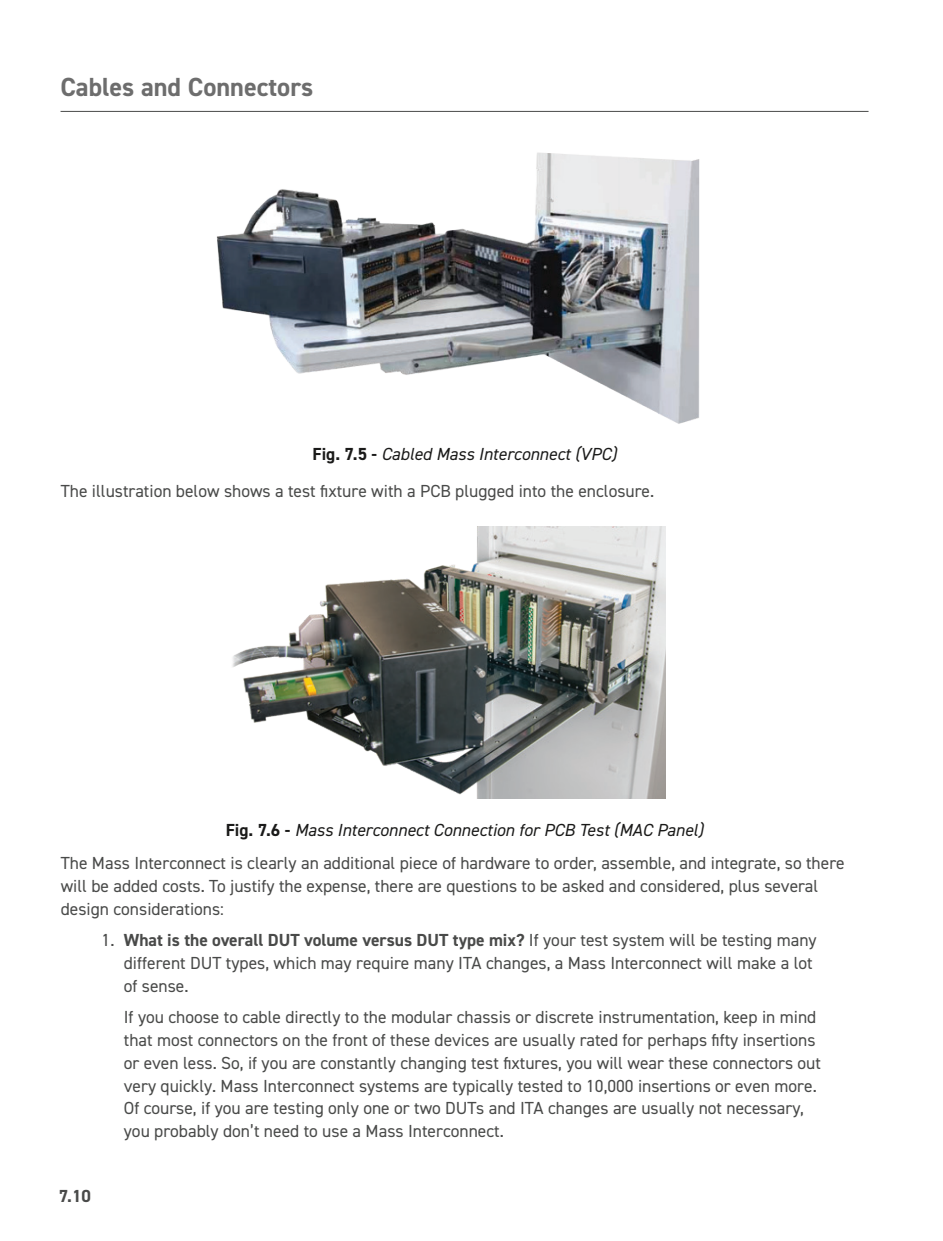
<style>
.page{position:relative;width:943px;height:1241px;background:#fff}
.page>*{position:absolute;margin:0;border:0;box-sizing:border-box;transform-origin:0 0}
.t1{font:700 26.25px "DIN2014";color:#6d6d6d}
.Body_Bullet{font:17.5px/22.8px "DIN2014";color:#494a49}
.Body_Para{font:17.5px/22.8px "DIN2014";color:#494a49}
.t2{font:italic 17.5px "DIN2014";color:#1a1a19}
.t3{font:700 17.5px "DIN2014";color:#494a49}
.s1{font-weight:700;font-style:normal}
.s2{font-weight:700}
</style>
<div class="page">
<hr style="left:61px;top:111px;width:807px;height:1px;background:#494a49">
<img style="left:216px;top:152px;width:484px;height:272px">
<img style="left:232px;top:526px;width:433px;height:272px">
<h1 class="t1" style="left:61px;top:70px;width:254px">Cables and Connectors</h1>
<p class="t2" style="left:312px;top:443px;width:305px"><span class="s1">Fig. 7.5 -</span> Cabled Mass Interconnect (VPC)</p>
<p class="Body_Para" style="left:61px;top:479px;width:595px">The illustration below shows a test fixture with a PCB plugged into the enclosure.</p>
<p class="t2" style="left:226px;top:818px;width:479px"><span class="s1">Fig. 7.6 -</span> Mass Interconnect Connection for PCB Test (MAC Panel)</p>
<p class="Body_Para" style="left:61px;top:851px;width:785px">The Mass Interconnect is clearly an additional piece of hardware to order, assemble, and integrate, so there will be added costs. To justify the expense, there are questions to be asked and considered, plus several design considerations:</p>
<p class="Body_Bullet" style="left:124px;top:928px;width:694px;text-indent:-22px">1. <span class="s2">What is the overall DUT volume versus DUT type mix?</span> If your test system will be testing many different DUT types, which may require many ITA changes, a Mass Interconnect will make a lot of sense.</p>
<p class="Body_Bullet" style="left:124px;top:1005px;width:698px">If you choose to cable directly to the modular chassis or discrete instrumentation, keep in mind that most connectors on the front of these devices are usually rated for perhaps fifty insertions or even less. So, if you are constantly changing test fixtures, you will wear these connectors out very quickly. Mass Interconnect systems are typically tested to 10,000 insertions or even more.<br>Of course, if you are testing only one or two DUTs and ITA changes are usually not necessary, you probably don’t need to use a Mass Interconnect.</p>
<p class="t3" style="left:59px;top:1183px;width:34px">7.10</p>
</div>
